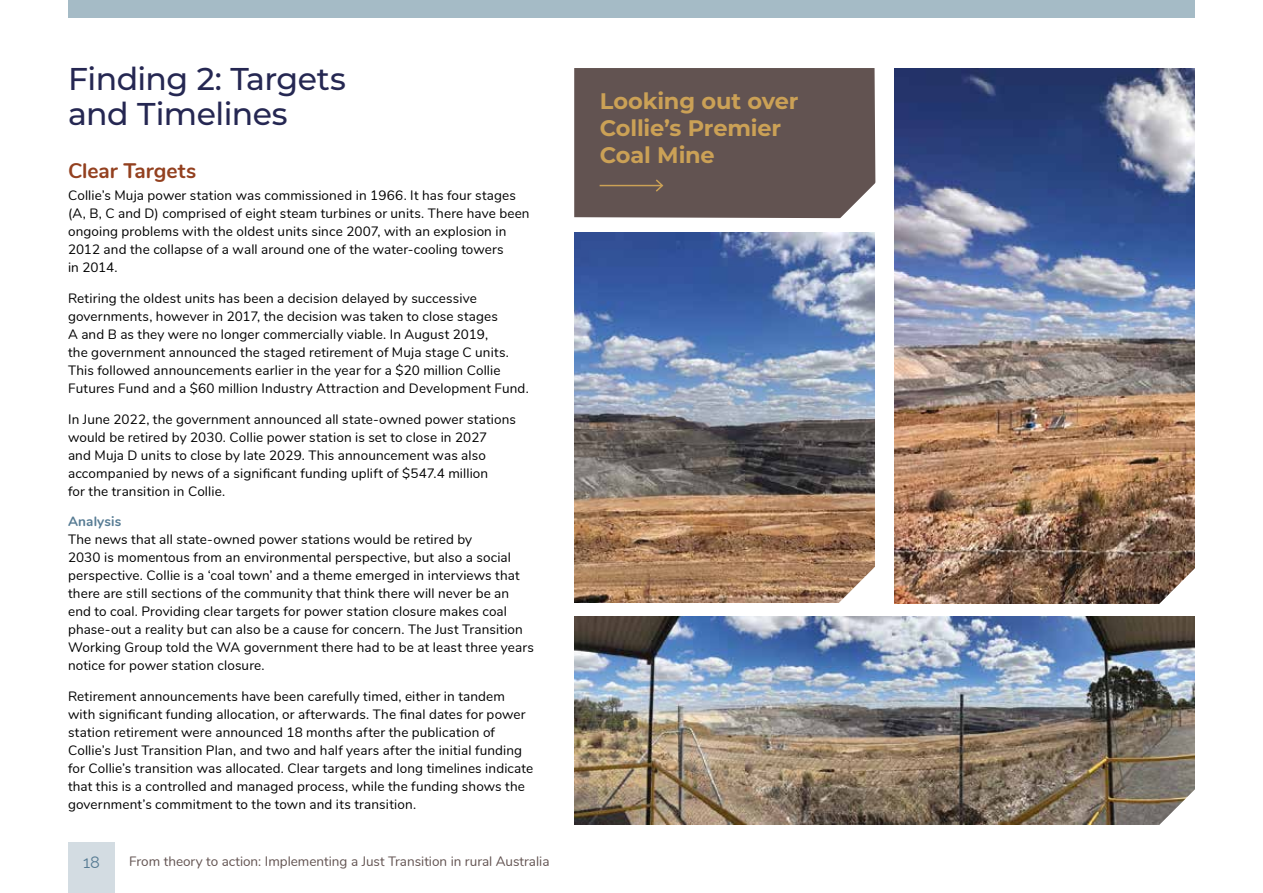
<style>
.page{position:relative;width:1263px;height:893px;background:#fff}
.page>*{position:absolute;margin:0;border:0;box-sizing:border-box;transform-origin:0 0}
.t1{font:500 31.5px/34.5px "Montserrat";letter-spacing:-.015em;color:#252752}
.t2{font:700 22.5px/27px "Montserrat";letter-spacing:-.01em;color:#cba156}
.t3{font:700 21px "Nunito";letter-spacing:-.005em;color:#93401f}
.t4{font:16.5px "Raleway";color:#567b93}
.t5{font:13.5px/18px "Nunito";letter-spacing:.01em;color:#000}
.t6{font:13.5px "Nunito";color:#625351}
.t7{font:700 13.5px "Nunito";letter-spacing:.01em;color:#567b93}
</style>
<div class="page">
<div style="left:68px;top:842px;width:47px;height:51px;background:#d3dce2"></div>
<img style="left:894px;top:68px;width:301px;height:536px">
<img style="left:574px;top:232px;width:301px;height:371px">
<div style="left:68px;top:0;width:1127px;height:17px;background:#a5bbc6"></div>
<div style="left:574px;top:68px;width:302px;height:150px;background:#625351"></div>
<hr style="left:600px;top:185px;width:62px;height:1px;background:#cba156">
<svg style="left:654px;top:178px;width:10px;height:15px"></svg>
<svg style="left:1158px;top:567px;width:37px;height:37px"></svg>
<svg style="left:838px;top:566px;width:37px;height:37px"></svg>
<svg style="left:839px;top:182px;width:37px;height:37px"></svg>
<img style="left:574px;top:616px;width:621px;height:209px">
<svg style="left:1158px;top:788px;width:37px;height:37px"></svg>
<h1 class="t1" style="left:68px;top:60px;width:279px">Finding 2: Targets and Timelines</h1>
<h3 class="t3" style="left:68px;top:155px;width:130px">Clear Targets</h3>
<p class="t5" style="left:68px;top:186px;width:463px">Collie’s Muja power station was commissioned in 1966. It has four stages (A, B, C and D) comprised of eight steam turbines or units. There have been ongoing problems with the oldest units since 2007, with an explosion in 2012 and the collapse of a wall around one of the water-cooling towers<br>in 2014.</p>
<p class="t5" style="left:68px;top:288px;width:462px">Retiring the oldest units has been a decision delayed by successive governments, however in 2017, the decision was taken to close stages<br>A and B as they were no longer commercially viable. In August 2019,<br>the government announced the staged retirement of Muja stage C units.<br>This followed announcements earlier in the year for a $20 million Collie Futures Fund and a $60 million Industry Attraction and Development Fund.</p>
<p class="t5" style="left:68px;top:409px;width:449px">In June 2022, the government announced all state-owned power stations would be retired by 2030. Collie power station is set to close in 2027<br>and Muja D units to close by late 2029. This announcement was also accompanied by news of a significant funding uplift of $547.4 million<br>for the transition in Collie.</p>
<p class="t7" style="left:68px;top:512px;width:55px">Analysis</p>
<p class="t5" style="left:68px;top:530px;width:467px">The news that all state-owned power stations would be retired by<br>2030 is momentous from an environmental perspective, but also a social perspective. Collie is a ‘coal town’ and a theme emerged in interviews that there are still sections of the community that think there will never be an end to coal. Providing clear targets for power station closure makes coal phase-out a reality but can also be a cause for concern. The Just Transition Working Group told the WA government there had to be at least three years notice for power station closure.</p>
<p class="t5" style="left:68px;top:686px;width:467px">Retirement announcements have been carefully timed, either in tandem with significant funding allocation, or afterwards. The final dates for power station retirement were announced 18 months after the publication of Collie’s Just Transition Plan, and two and half years after the initial funding for Collie’s transition was allocated. Clear targets and long timelines indicate that this is a controlled and managed process, while the funding shows the government’s commitment to the town and its transition.</p>
<p class="t4" style="left:83px;top:849px;width:18px">18</p>
<p class="t6" style="left:129px;top:851px;width:422px">From theory to action: Implementing a Just Transition in rural Australia</p>
<h2 class="t2" style="left:600px;top:87px;width:200px">Looking out over<br>Collie’s Premier<br>Coal Mine</h2>
</div>
